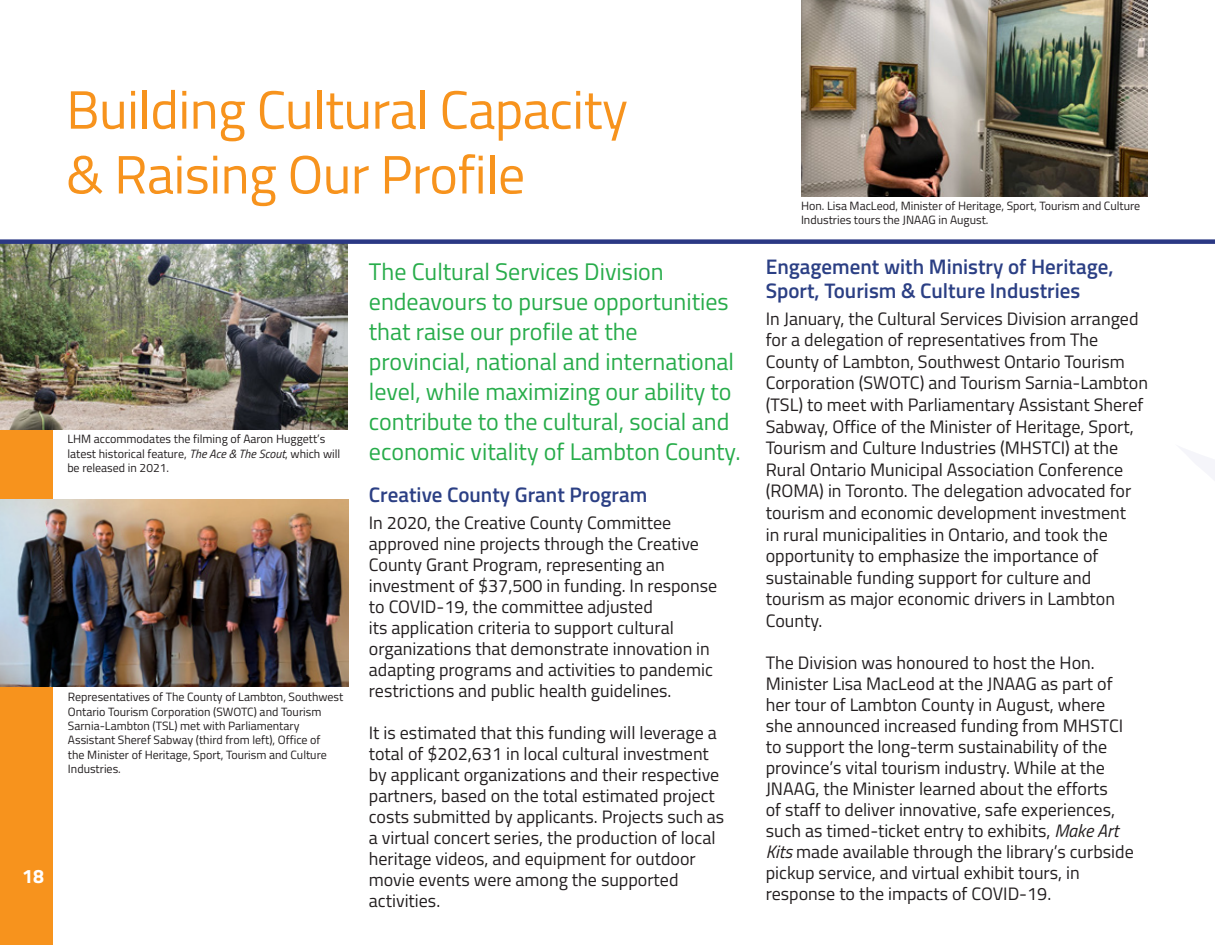
<style>
.page{position:relative;width:1215px;height:945px;background:#fff}
.page>*{position:absolute;margin:0;border:0;box-sizing:border-box;transform-origin:0 0}
.t1{font:54px "Titillium Web";letter-spacing:-.01em;color:#f7931d}
.t2{font:24px/30px "Titillium Web";color:#27ac4a}
.t3{font:600 21px/24px "Titillium Web";color:#2b3f84}
.t4{font:700 19.5px "Titillium Web";color:#fff}
.t5{font:18px/21px "Titillium Web";color:#231f20}
.t6{font:12px/14.4px "Titillium Web";color:#231f20}
.s1{font-style:italic}
</style>
<div class="page">
<div style="left:0;top:250px;width:53px;height:695px;background:#f7931d"></div>
<img style="left:801px;top:0;width:347px;height:196px">
<img style="left:0;top:244px;width:348px;height:186px">
<img style="left:0;top:500px;width:348px;height:187px">
<div style="left:0;top:239px;width:1215px;height:5px;background:#2b3884"></div>
<p class="t4" style="left:22px;top:861px;width:23px">18</p>
<p class="t1" style="left:66px;top:70px;width:563px">Building Cultural Capacity</p>
<p class="t1" style="left:66px;top:135px;width:460px">&amp; Raising Our Profile</p>
<p class="t6" style="left:67px;top:431px;width:275px">LHM accommodates the filming of Aaron Huggett’s latest historical feature, <span class="s1">The Ace &amp; The Scout</span>, which will be released in 2021.</p>
<p class="t6" style="left:68px;top:689px;width:277px">Representatives of The County of Lambton, Southwest Ontario Tourism Corporation (SWOTC) and Tourism Sarnia-Lambton (TSL) met with Parliamentary Assistant Sheref Sabway (third from left), Office of<br>the Minister of Heritage, Sport, Tourism and Culture Industries.</p>
<p class="t2" style="left:369px;top:255px;width:373px">The Cultural Services Division endeavours to pursue opportunities that raise our profile at the provincial, national and international level, while maximizing our ability to contribute to the cultural, social and economic vitality of Lambton County.</p>
<p class="t3" style="left:369px;top:481px;width:280px">Creative County Grant Program</p>
<p class="t5" style="left:369px;top:511px;width:350px">In 2020, the Creative County Committee approved nine projects through the Creative County Grant Program, representing an investment of $37,500 in funding. In response to COVID-19, the committee adjusted<br>its application criteria to support cultural organizations that demonstrate innovation in adapting programs and activities to pandemic restrictions and public health guidelines.</p>
<p class="t5" style="left:369px;top:721px;width:357px">It is estimated that this funding will leverage a total of $202,631 in local cultural investment by applicant organizations and their respective partners, based on the total estimated project costs submitted by applicants. Projects such as a virtual concert series, the production of local heritage videos, and equipment for outdoor movie events were among the supported activities.</p>
<p class="t6" style="left:801px;top:198px;width:341px">Hon. Lisa MacLeod, Minister of Heritage, Sport, Tourism and Culture<br>Industries tours the JNAAG in August.</p>
<p class="t3" style="left:766px;top:253px;width:349px">Engagement with Ministry of Heritage,<br>Sport, Tourism &amp; Culture Industries</p>
<p class="t5" style="left:766px;top:307px;width:384px;line-height:21.6px">In January, the Cultural Services Division arranged for a delegation of representatives from The County of Lambton, Southwest Ontario Tourism Corporation (SWOTC) and Tourism Sarnia-Lambton (TSL) to meet with Parliamentary Assistant Sheref Sabway, Office of the Minister of Heritage, Sport, Tourism and Culture Industries (MHSTCI) at the Rural Ontario Municipal Association Conference (ROMA) in Toronto. The delegation advocated for tourism and economic development investment<br>in rural municipalities in Ontario, and took the opportunity to emphasize the importance of sustainable funding support for culture and tourism as major economic drivers in Lambton County.</p>
<p class="t5" style="left:766px;top:651px;width:370px">The Division was honoured to host the Hon.<br>Minister Lisa MacLeod at the JNAAG as part of her tour of Lambton County in August, where she announced increased funding from MHSTCI to support the long-term sustainability of the province’s vital tourism industry. While at the JNAAG, the Minister learned about the efforts<br>of staff to deliver innovative, safe experiences, such as timed-ticket entry to exhibits, <span class="s1">Make Art Kits</span> made available through the library’s curbside pickup service, and virtual exhibit tours, in response to the impacts of COVID-19.</p>
</div>
